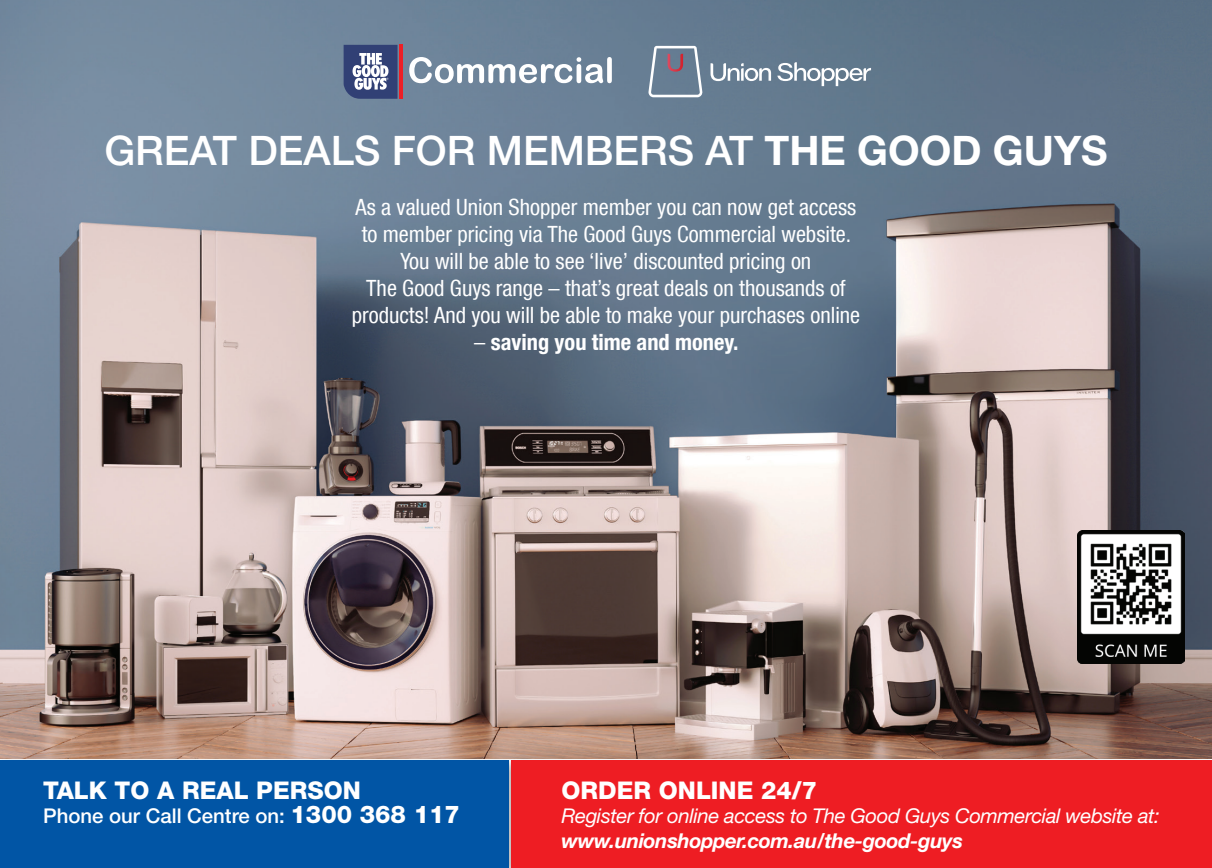
<style>
.page{position:relative;width:1212px;height:868px;background:#fff}
.page>*{position:absolute;margin:0;border:0;box-sizing:border-box;transform-origin:0 0}
.t1{font:500 40.73px "Helvetica Neue LT Pro";color:#fff}
.t2{font:800 24.53px "Helvetica Neue LT Pro";color:#fff}
.t3{font:condensed 22.5px/26.8px "Helvetica Neue LT Com";color:#fff;text-align:center}
.t4{font:700 condensed 22.5px "Helvetica Neue LT Com";color:#fff}
.t5{font:italic 20.25px "Helvetica Neue LT Pro";letter-spacing:-.02em;color:#fff}
.t6{font:italic 700 20.25px "Helvetica Neue LT Com";letter-spacing:-.02em;color:#fff}
.t7{font:500 20.25px "Helvetica Neue LT Pro";color:#fff}
.s1{font-weight:700}
.s2{font-weight:400}
.s3{font-weight:800;font-size:24.53px}
</style>
<div class="page">
<img style="left:0;top:0;width:1212px;height:754px">
<div style="left:0;top:754px;width:522px;height:113px;background:#231f20;opacity:.32"></div>
<div style="left:0;top:760px;width:509px;height:107px;background:#0155a5"></div>
<div style="left:505px;top:754px;width:707px;height:113px;background:#231f20;opacity:.32"></div>
<div style="left:512px;top:760px;width:700px;height:107px;background:#ee1d23"></div>
<img style="left:1078px;top:530px;width:107px;height:133px">
<hr style="left:399px;top:45px;width:4px;height:54px;background:#ed1f26">
<svg style="left:409px;top:57px;width:203px;height:26px"></svg>
<svg style="left:344px;top:45px;width:53px;height:54px"></svg>
<svg style="left:648px;top:46px;width:55px;height:51px;background:#8194a5"></svg>
<img style="left:667px;top:54px;width:16px;height:18px">
<svg style="left:710px;top:63px;width:61px;height:18px"></svg>
<svg style="left:777px;top:62px;width:94px;height:24px"></svg>
<h1 class="t1" style="left:104px;top:126px;width:1005px">GREAT DEALS FOR MEMBERS AT <span class="s1">THE GOOD GUYS</span></h1>
<p class="t3" style="left:352px;top:193px;width:510px">As a valued Union Shopper member you can now get access to member pricing via The Good Guys Commercial website.<br>You will be able to see ‘live’ discounted pricing on<br>The Good Guys range – that’s great deals on thousands of products! And you will be able to make your purchases online</p>
<p class="t4" style="left:474px;top:328px;width:266px"><span class="s2">–</span> saving you time and money.</p>
<p class="t2" style="left:43px;top:775px;width:319px">TALK TO A REAL PERSON</p>
<p class="t7" style="left:43px;top:803px;width:418px">Phone our Call Centre on: <span class="s3">1300 368 117</span></p>
<p class="t2" style="left:562px;top:775px;width:257px">ORDER ONLINE 24/7</p>
<p class="t5" style="left:562px;top:803px;width:600px">Register for online access to The Good Guys Commercial website at:</p>
<p class="t6" style="left:562px;top:827px;width:403px">www.unionshopper.com.au/the-good-guys</p>
</div>
